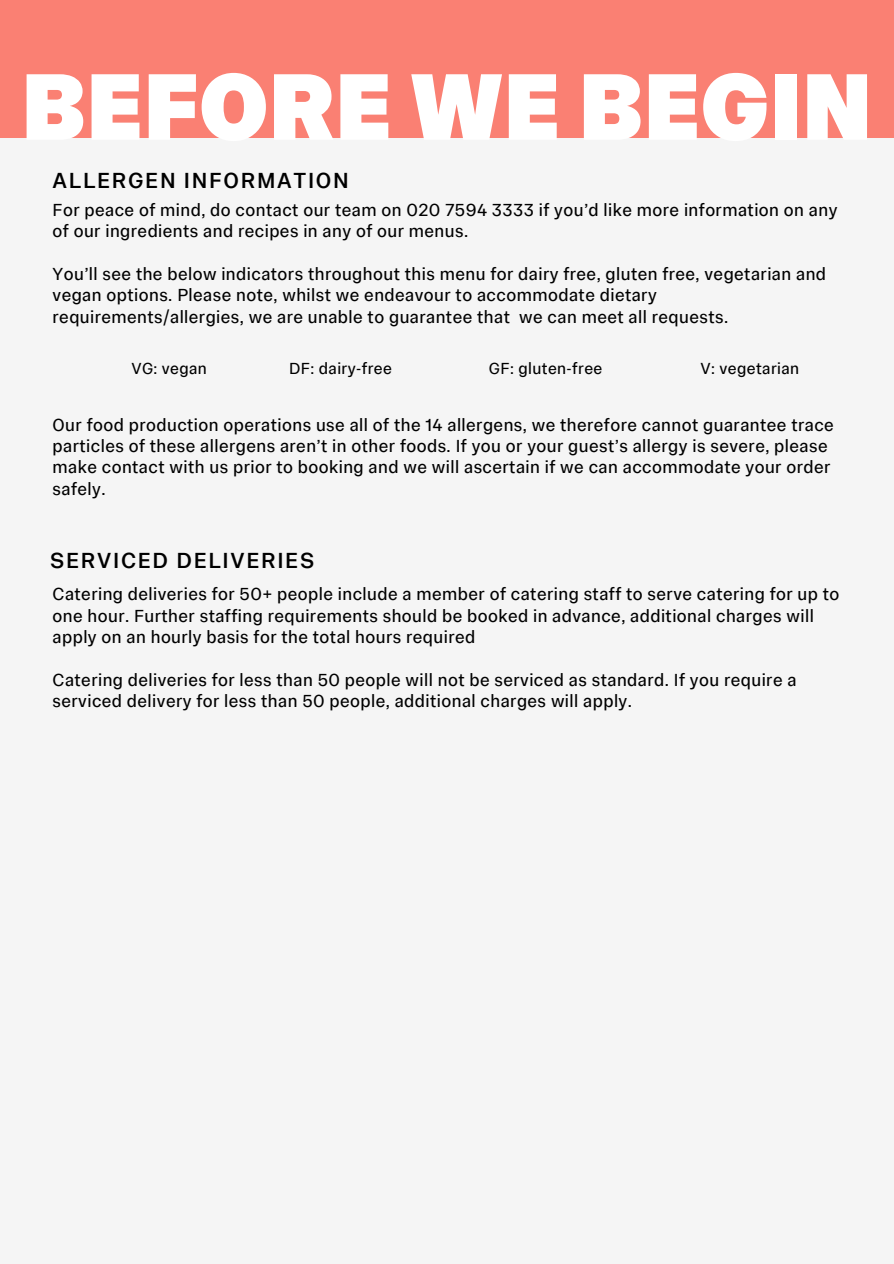
<style>
.page{position:relative;width:894px;height:1264px;background:#fff}
.page>*{position:absolute;margin:0;border:0;box-sizing:border-box;transform-origin:0 0}
.t1{font:800 96.3px "Imperial Sans Text";letter-spacing:-.01em;color:#fff}
.t2{font:500 22.5px "Imperial Sans Text";letter-spacing:.075em;color:#000}
.t3{font:18px/21.3px "Imperial Sans Text";letter-spacing:.025em;color:#000}
.t4{font:16.5px "Imperial Sans Text";letter-spacing:.025em;color:#000}
</style>
<div class="page">
<div style="left:0;top:0;width:893px;height:1263px;background:#f5f5f5"></div>
<div style="left:0;top:0;width:893px;height:137px;background:#fa8073"></div>
<p class="t1" style="left:21px;top:67px;width:853px">BEFORE WE BEGIN</p>
<p class="t2" style="left:53px;top:171px;width:298px">ALLERGEN INFORMATION</p>
<p class="t3" style="left:53px;top:200px;width:786px">For peace of mind, do contact our team on 020 7594 3333 if you’d like more information on any of our ingredients and recipes in any of our menus.</p>
<p class="t3" style="left:53px;top:265px;width:774px">You’ll see the below indicators throughout this menu for dairy free, gluten free, vegetarian and vegan options. Please note, whilst we endeavour to accommodate dietary requirements/allergies, we are unable to guarantee that we can meet all requests.</p>
<h2 class="t4" style="left:131px;top:361px;width:77px">VG: vegan</h2>
<p class="t4" style="left:289px;top:361px;width:104px">DF: dairy-free</p>
<p class="t4" style="left:488px;top:361px;width:115px">GF: gluten-free</p>
<h1 class="t4" style="left:700px;top:361px;width:100px">V: vegetarian</h1>
<p class="t3" style="left:53px;top:415px;width:782px">Our food production operations use all of the 14 allergens, we therefore cannot guarantee trace particles of these allergens aren’t in other foods. If you or your guest’s allergy is severe, please make contact with us prior to booking and we will ascertain if we can accommodate your order safely.</p>
<h2 class="t2" style="left:50px;top:551px;width:265px">SERVICED DELIVERIES</h2>
<p class="t3" style="left:53px;top:585px;width:788px">Catering deliveries for 50+ people include a member of catering staff to serve catering for up to one hour. Further staffing requirements should be booked in advance, additional charges will apply on an hourly basis for the total hours required</p>
<p class="t3" style="left:53px;top:671px;width:745px">Catering deliveries for less than 50 people will not be serviced as standard. If you require a serviced delivery for less than 50 people, additional charges will apply.</p>
</div>
